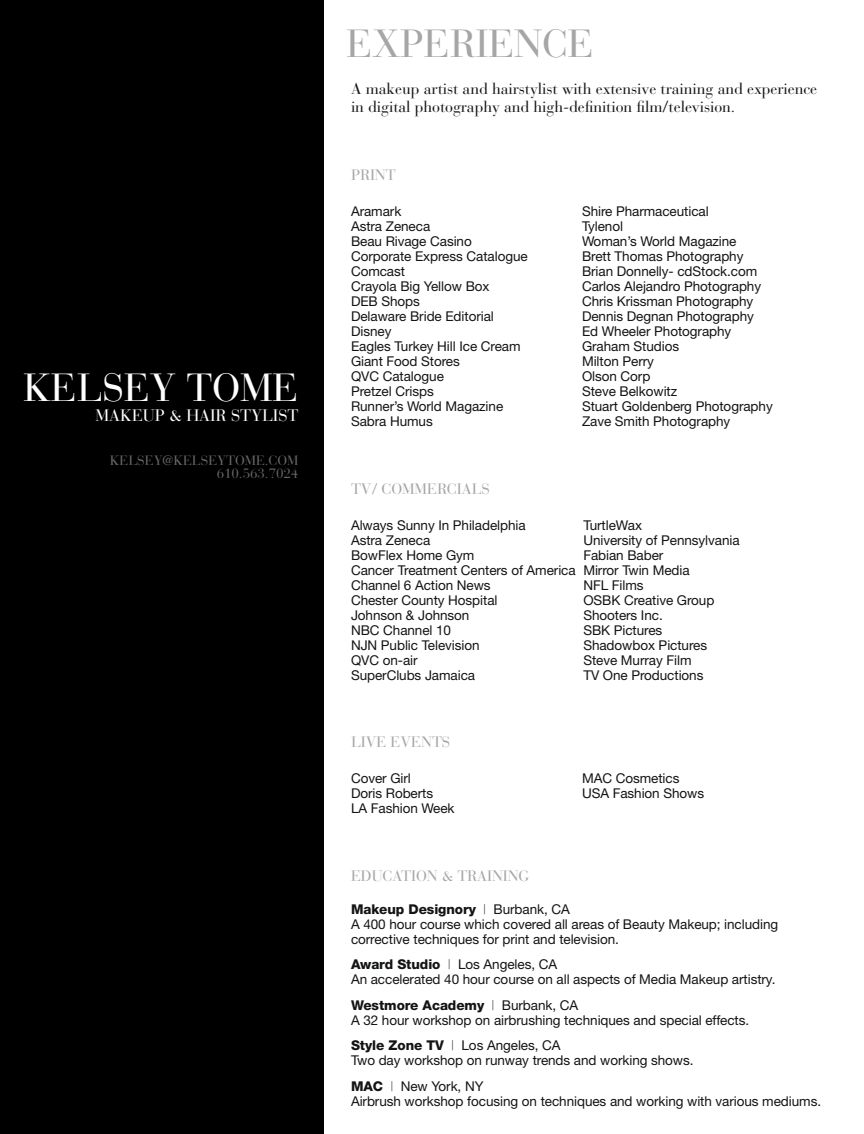
<style>
.page{position:relative;width:864px;height:1134px;background:#fff}
.page>*{position:absolute;margin:0;border:0;box-sizing:border-box;transform-origin:0 0}
.t1{font:39px "Bauer Bodoni";letter-spacing:-.005em;color:#fff}
.t2{font:39px "Bauer Bodoni";letter-spacing:-.005em;color:#a6a6a5}
.t3{font:16.5px "Bauer Bodoni";letter-spacing:-.005em;color:#fff}
.t4{font:15.75px/18px "Bauer Bodoni";letter-spacing:-.005em;color:#131414}
.t5{font:15px "Bauer Bodoni";letter-spacing:-.005em;color:#a6a6a5}
.t6{font:13.5px/15px "Helvetica Neue";letter-spacing:-.005em;color:#131414}
.t7{font:13.5px/13.5px "Bauer Bodoni";letter-spacing:-.005em;color:#686868;text-align:right}
.s1{font-weight:800}
.s2{font-weight:100}
</style>
<div class="page">
<div style="left:0;top:0;width:324px;height:1134px;background:#000"></div>
<h1 class="t1" style="left:23px;top:365px;width:277px">KELSEY TOME</h1>
<p class="t3" style="left:96px;top:406px;width:204px">MAKEUP &amp; HAIR STYLIST</p>
<p class="t7" style="left:110px;top:454px;width:190px">KELSEY@KELSEYTOME.COM<br>610.563.7024</p>
<h1 class="t2" style="left:346px;top:20px;width:249px">EXPERIENCE</h1>
<p class="t4" style="left:351px;top:80px;width:468px">A makeup artist and hairstylist with extensive training and experience in digital photography and high-definition film/television.</p>
<p class="t5" style="left:351px;top:166px;width:46px">PRINT</p>
<p class="t6" style="left:351px;top:203px;width:178px">Aramark<br>Astra Zeneca<br>Beau Rivage Casino<br>Corporate Express Catalogue<br>Comcast<br>Crayola Big Yellow Box<br>DEB Shops<br>Delaware Bride Editorial<br>Disney<br>Eagles Turkey Hill Ice Cream<br>Giant Food Stores<br>QVC Catalogue<br>Pretzel Crisps<br>Runner’s World Magazine<br>Sabra Humus</p>
<p class="t6" style="left:582px;top:203px;width:192px">Shire Pharmaceutical<br>Tylenol<br>Woman’s World Magazine<br>Brett Thomas Photography<br>Brian Donnelly- cdStock.com<br>Carlos Alejandro Photography<br>Chris Krissman Photography<br>Dennis Degnan Photography<br>Ed Wheeler Photography<br>Graham Studios<br>Milton Perry<br>Olson Corp<br>Steve Belkowitz<br>Stuart Goldenberg Photography<br>Zave Smith Photography</p>
<p class="t5" style="left:351px;top:480px;width:141px">TV/ COMMERCIALS</p>
<p class="t6" style="left:351px;top:518px;width:226px">Always Sunny In Philadelphia<br>Astra Zeneca<br>BowFlex Home Gym<br>Cancer Treatment Centers of America<br>Channel 6 Action News<br>Chester County Hospital<br>Johnson &amp; Johnson<br>NBC Channel 10<br>NJN Public Television<br>QVC on-air<br>SuperClubs Jamaica</p>
<p class="t6" style="left:583px;top:518px;width:158px">TurtleWax<br>University of Pennsylvania<br>Fabian Baber<br>Mirror Twin Media<br>NFL Films<br>OSBK Creative Group<br>Shooters Inc.<br>SBK Pictures<br>Shadowbox Pictures<br>Steve Murray Film<br>TV One Productions</p>
<p class="t5" style="left:351px;top:733px;width:101px">LIVE EVENTS</p>
<p class="t6" style="left:351px;top:771px;width:105px">Cover Girl<br>Doris Roberts<br>LA Fashion Week</p>
<p class="t6" style="left:582px;top:771px;width:124px">MAC Cosmetics<br>USA Fashion Shows</p>
<p class="t5" style="left:351px;top:866px;width:180px">EDUCATION &amp; TRAINING</p>
<p class="t6" style="left:351px;top:901px;width:429px"><span class="s1">Makeup Designory</span> <span class="s2">|</span> Burbank, CA<br>A 400 hour course which covered all areas of Beauty Makeup; including corrective techniques for print and television.</p>
<p class="t6" style="left:351px;top:956px;width:426px"><span class="s1">Award Studio</span> <span class="s2">|</span> Los Angeles, CA<br>An accelerated 40 hour course on all aspects of Media Makeup artistry.</p>
<p class="t6" style="left:351px;top:997px;width:400px"><span class="s1">Westmore Academy</span> <span class="s2">|</span> Burbank, CA<br>A 32 hour workshop on airbrushing techniques and special effects.</p>
<p class="t6" style="left:351px;top:1037px;width:344px"><span class="s1">Style Zone TV</span> <span class="s2">|</span> Los Angeles, CA<br>Two day workshop on runway trends and working shows.</p>
<p class="t6" style="left:351px;top:1078px;width:472px"><span class="s1">MAC</span> <span class="s2">|</span> New York, NY<br>Airbrush workshop focusing on techniques and working with various mediums.</p>
</div>
